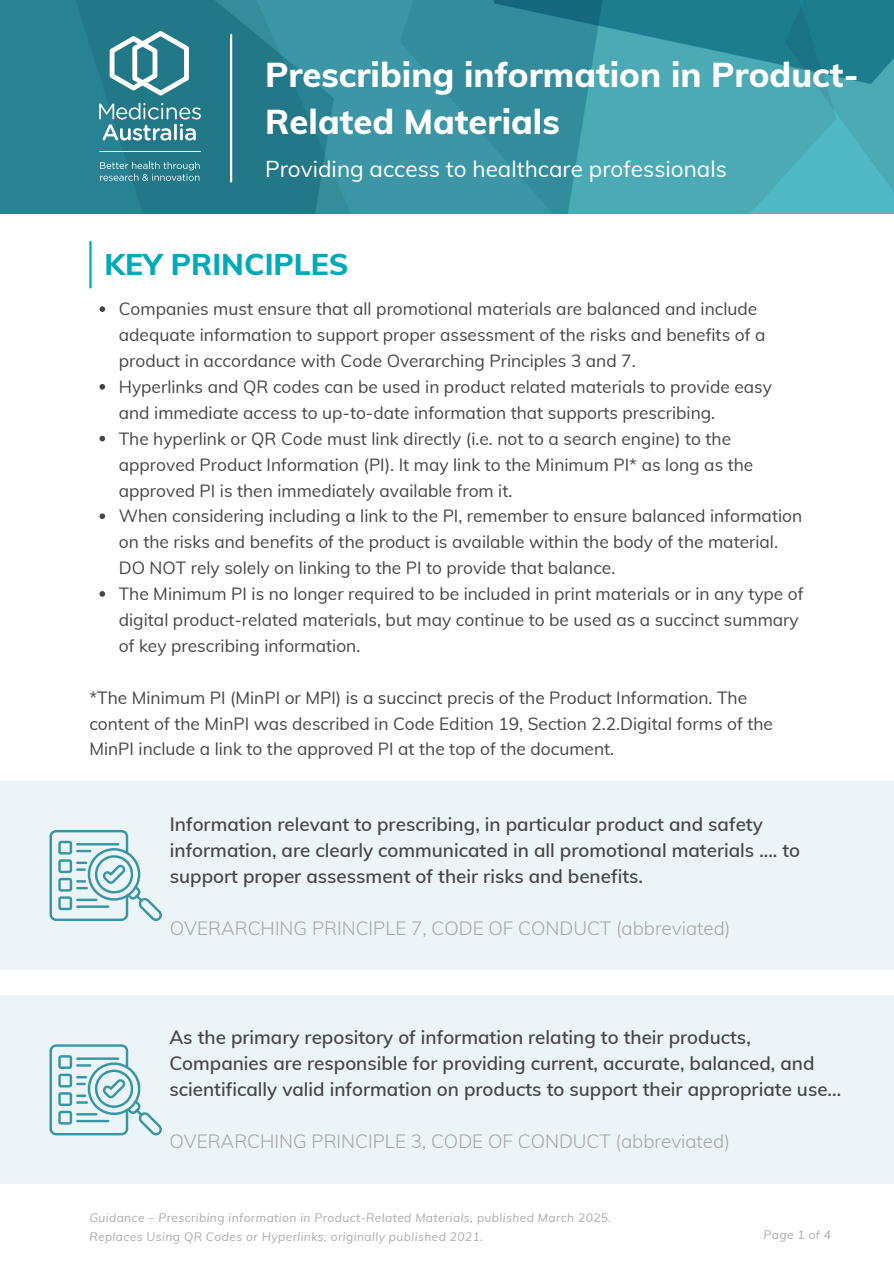
<style>
.page{position:relative;width:894px;height:1264px;background:#fff}
.page>*{position:absolute;margin:0;border:0;box-sizing:border-box;transform-origin:0 0}
.t1{font:800 34.5px/47.2px "Muli";color:#fff}
.t2{font:800 30px "Muli";color:#00aab9}
.t3{font:22.5px "Muli";color:#fff}
.t4{font:600 18.75px/25.8px "Muli";color:#464547}
.t5{font:300 18.75px "Muli";color:#a6a6a6}
.t6{font:17.25px/25.8px "Muli";color:#454547}
.t7{font:italic 12px "Muli";letter-spacing:.035em;color:#aaa}
</style>
<div class="page">
<svg style="left:99px;top:306px;width:6px;height:6px"></svg>
<svg style="left:99px;top:384px;width:6px;height:5px"></svg>
<svg style="left:99px;top:436px;width:6px;height:5px"></svg>
<svg style="left:99px;top:513px;width:6px;height:6px"></svg>
<svg style="left:99px;top:591px;width:6px;height:5px"></svg>
<hr style="left:89px;top:242px;width:3px;height:45px;background:#00aab9">
<img style="left:0;top:0;width:893px;height:214px">
<hr style="left:99px;top:151px;width:102px;height:1px;background:#fff">
<svg style="left:110px;top:31px;width:79px;height:65px"></svg>
<svg style="left:99px;top:103px;width:102px;height:37px"></svg>
<svg style="left:100px;top:162px;width:99px;height:19px;background:#4b929e"></svg>
<hr style="left:230px;top:35px;width:2px;height:146px;background:#fff">
<div style="left:0;top:781px;width:893px;height:188px;background:#ebf4f6"></div>
<svg style="left:49px;top:830px;width:113px;height:91px"></svg>
<div style="left:0;top:995px;width:893px;height:189px;background:#ebf4f6"></div>
<svg style="left:49px;top:1044px;width:113px;height:91px"></svg>
<p class="t1" style="left:265px;top:50px;width:595px">Prescribing information in Product-<br>Related Materials</p>
<p class="t3" style="left:265px;top:154px;width:463px">Providing access to healthcare professionals</p>
<h2 class="t2" style="left:105px;top:245px;width:245px">KEY PRINCIPLES</h2>
<p class="t6" style="left:119px;top:296px;width:648px">Companies must ensure that all promotional materials are balanced and include adequate information to support proper assessment of the risks and benefits of a product in accordance with Code Overarching Principles 3 and 7.</p>
<p class="t6" style="left:119px;top:373px;width:654px">Hyperlinks and QR codes can be used in product related materials to provide easy and immediate access to up-to-date information that supports prescribing.</p>
<p class="t6" style="left:119px;top:425px;width:636px">The hyperlink or QR Code must link directly (i.e. not to a search engine) to the approved Product Information (PI). It may link to the Minimum PI* as long as the approved PI is then immediately available from it.</p>
<h1 class="t6" style="left:119px;top:503px;width:684px">When considering including a link to the PI, remember to ensure balanced information on the risks and benefits of the product is available within the body of the material.<br>DO NOT rely solely on linking to the PI to provide that balance.</h1>
<h3 class="t6" style="left:119px;top:580px;width:686px">The Minimum PI is no longer required to be included in print materials or in any type of digital product-related materials, but may continue to be used as a succinct summary of key prescribing information.</h3>
<p class="t6" style="left:89px;top:684px;width:685px">*The Minimum PI (MinPI or MPI) is a succinct precis of the Product Information. The content of the MinPI was described in Code Edition 19, Section 2.2.Digital forms of the<br>MinPI include a link to the approved PI at the top of the document.</p>
<p class="t4" style="left:170px;top:811px;width:631px">Information relevant to prescribing, in particular product and safety information, are clearly communicated in all promotional materials .... to support proper assessment of their risks and benefits.</p>
<p class="t5" style="left:170px;top:916px;width:562px">OVERARCHING PRINCIPLE 7, CODE OF CONDUCT (abbreviated)</p>
<p class="t4" style="left:169px;top:1024px;width:673px">As the primary repository of information relating to their products,<br>Companies are responsible for providing current, accurate, balanced, and scientifically valid information on products to support their appropriate use...</p>
<h5 class="t5" style="left:169px;top:1128px;width:562px">OVERARCHING PRINCIPLE 3, CODE OF CONDUCT (abbreviated)</h5>
<p class="t7" style="left:89px;top:1209px;width:523px">Guidance – Prescribing information in Product-Related Materials, published March 2025.</p>
<h4 class="t7" style="left:89px;top:1228px;width:395px">Replaces Using QR Codes or Hyperlinks, originally published 2021.</h4>
<h5 class="t7" style="left:763px;top:1226px;width:69px">Page 1 of 4</h5>
</div>
